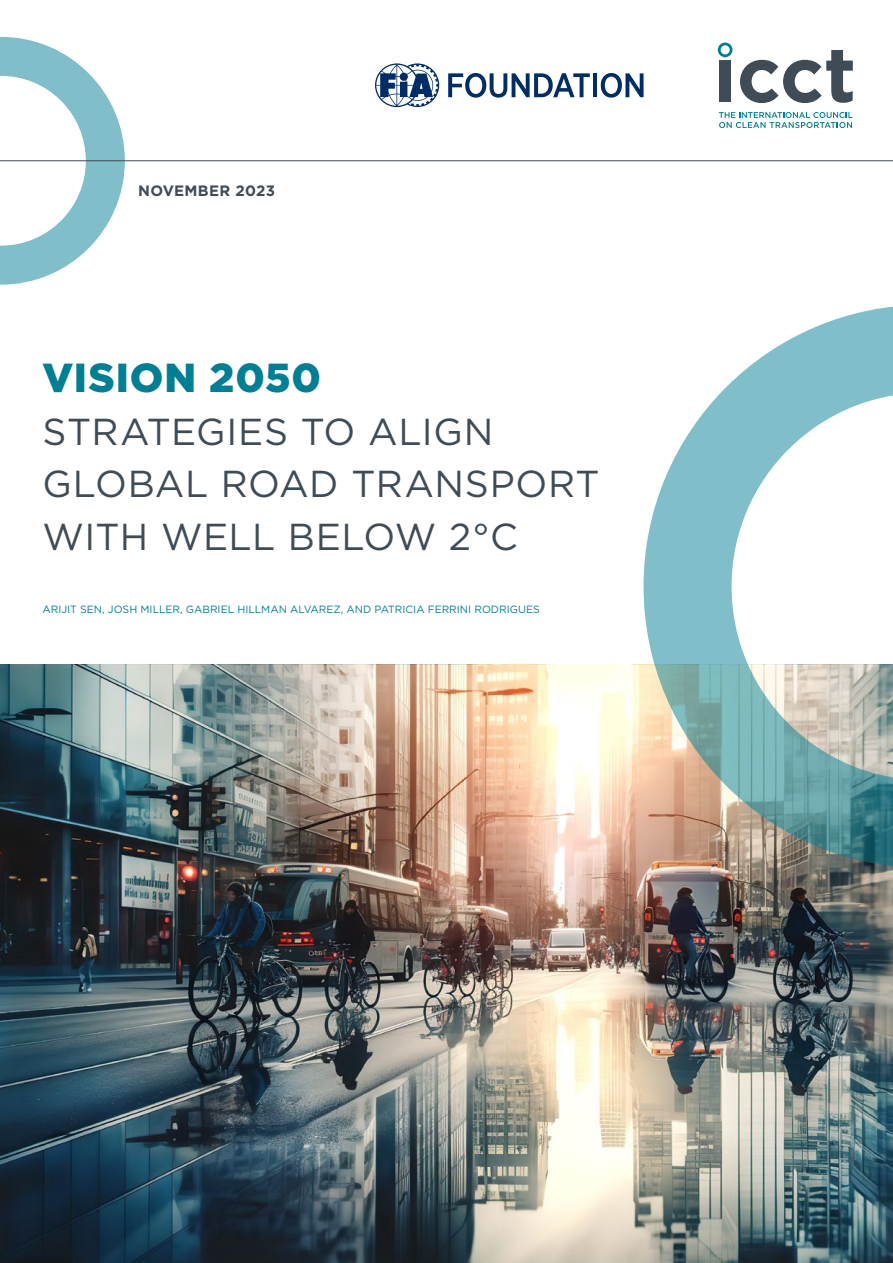
<style>
.page{position:relative;width:893px;height:1263px;background:#fff}
.page>*{position:absolute;margin:0;border:0;box-sizing:border-box;transform-origin:0 0}
.Publication_Title{font:900 40.5px "Gotham";letter-spacing:.02em;color:#007e94}
.Publication_Title-2{font:37.5px/52.5px "Gotham";letter-spacing:.01em;color:#3f4b55}
.t1{font:700 15px "Gotham";letter-spacing:.02em;color:#3f4b55}
.Author{font:10.5px "Gotham";color:#007e94}
</style>
<div class="page">
<svg style="left:0;top:37px;width:125px;height:248px"></svg>
<hr style="left:0;top:160px;width:893px;height:1px;background:#3f4b55">
<svg style="left:719px;top:112px;width:133px;height:16px"></svg>
<div style="left:719px;top:61px;width:12px;height:41px;background:#3f4b55"></div>
<svg style="left:740px;top:50px;width:113px;height:53px"></svg>
<svg style="left:718px;top:43px;width:14px;height:14px"></svg>
<img style="left:0;top:664px;width:893px;height:599px">
<svg style="left:643px;top:306px;width:250px;height:562px"></svg>
<svg style="left:448px;top:73px;width:142px;height:25px"></svg>
<hr style="left:593px;top:73px;width:4px;height:24px;background:#002d66">
<svg style="left:601px;top:73px;width:42px;height:25px"></svg>
<svg style="left:375px;top:63px;width:64px;height:44px"></svg>
<h3 class="t1" style="left:138px;top:180px;width:138px">NOVEMBER 2023</h3>
<p class="Publication_Title" style="left:43px;top:350px;width:280px">VISION 2050</p>
<p class="Publication_Title-2" style="left:43px;top:404px;width:559px">STRATEGIES TO ALIGN<br>GLOBAL ROAD TRANSPORT<br>WITH WELL BELOW 2°C</p>
<p class="Author" style="left:43px;top:603px;width:499px">ARIJIT SEN, JOSH MILLER, GABRIEL HILLMAN ALVAREZ, AND PATRICIA FERRINI RODRIGUES</p>
</div>
